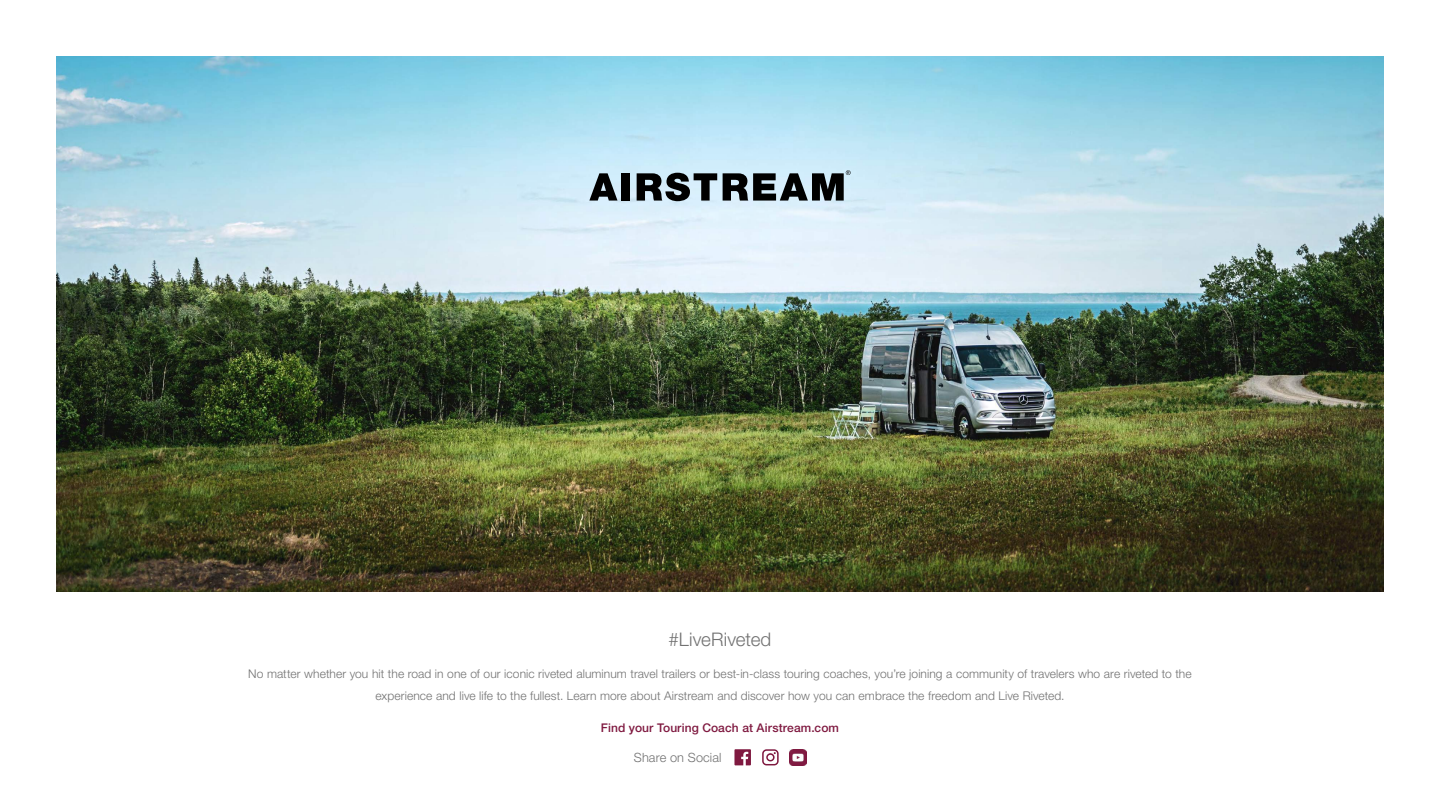
<style>
.page{position:relative;width:1440px;height:810px;background:#fff}
.page>*{position:absolute;margin:0;border:0;box-sizing:border-box;transform-origin:0 0}
.t1{font:300 18.75px "Helvetica Neue LT Std";letter-spacing:.005em;color:#727272}
.t2{font:300 12.75px "Helvetica Neue LT Std";letter-spacing:.005em;color:#727272}
.t3{font:300 12px/22.5px "Helvetica Neue LT Std";letter-spacing:.005em;color:#727272;text-align:center}
.t4{font:500 12px "Helvetica Neue LT Std";letter-spacing:.01em;color:#7f1940}
</style>
<div class="page">
<img style="left:56px;top:56px;width:1328px;height:536px">
<svg style="left:589px;top:173px;width:29px;height:28px"></svg>
<div style="left:622px;top:173px;width:8px;height:28px;background:#000"></div>
<svg style="left:637px;top:173px;width:80px;height:28px;background:#586267"></svg>
<svg style="left:723px;top:170px;width:128px;height:31px;background:#5f6a70"></svg>
<svg style="left:734px;top:749px;width:17px;height:16px"></svg>
<svg style="left:762px;top:749px;width:17px;height:16px"></svg>
<img style="left:790px;top:749px;width:16px;height:16px">
<h1 class="t1" style="left:669px;top:628px;width:104px">#LiveRiveted</h1>
<p class="t3" style="left:248px;top:662px;width:945px">No matter whether you hit the road in one of our iconic riveted aluminum travel trailers or best-in-class touring coaches, you’re joining a community of travelers who are riveted to the experience and live life to the fullest. Learn more about Airstream and discover how you can embrace the freedom and Live Riveted.</p>
<p class="t4" style="left:601px;top:720px;width:240px">Find your Touring Coach at Airstream.com</p>
<p class="t2" style="left:634px;top:749px;width:89px">Share on Social</p>
</div>
